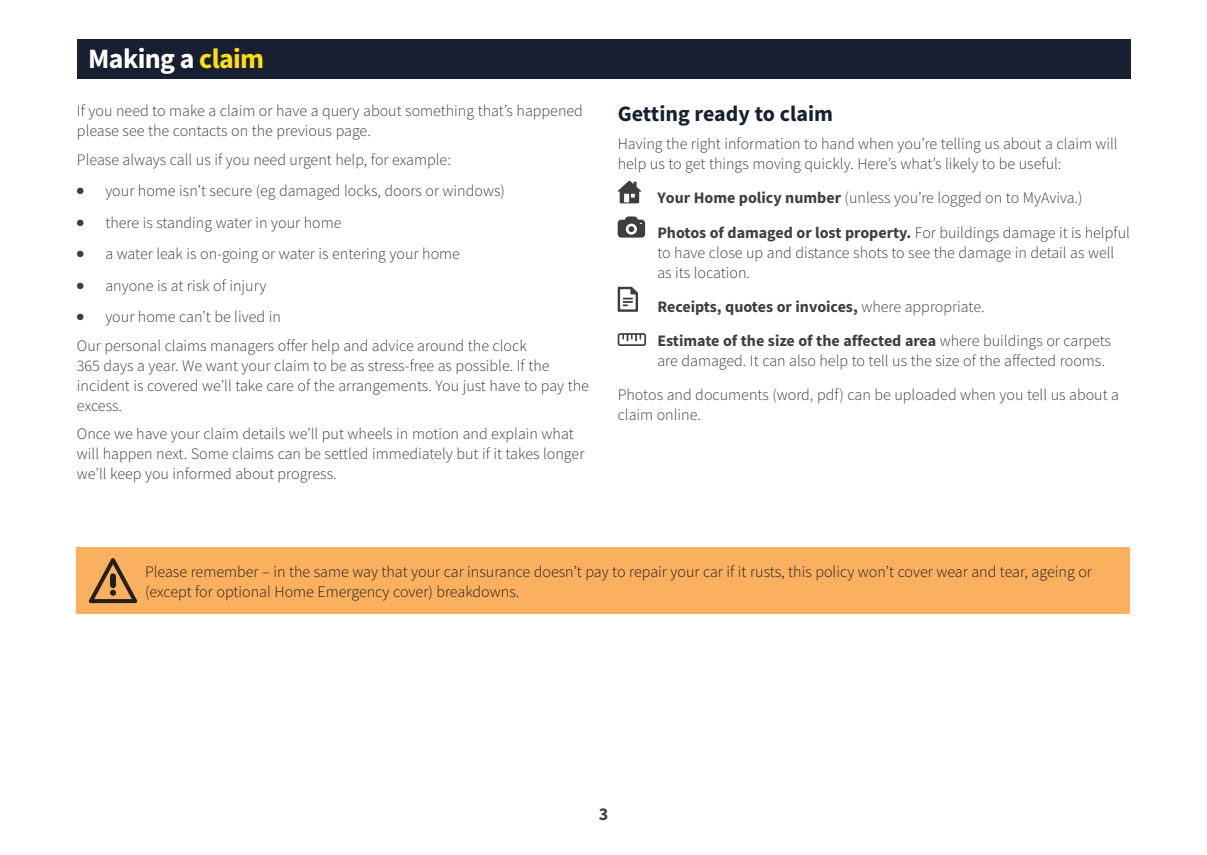
<style>
.page{position:relative;width:1207px;height:855px;background:#fff}
.page>*{position:absolute;margin:0;border:0;box-sizing:border-box;transform-origin:0 0}
.t1{font:700 28px "Source Sans Pro";letter-spacing:-.025em;color:#fff}
.t2{font:700 22px "Source Sans Pro";color:#181f30}
.t3{font:700 18px "Source Sans Pro";color:#3c3e40}
.t4{font:300 16px/20px "Source Sans Pro";color:#3c3e40}
.t5{font:300 16px/20px "Source Sans Pro";color:#231f20}
.t6{font:700 16px/34.2px "Source Sans Pro";color:#3c3e40}
.s1{color:#ffdd17}
.s2{font-weight:700}
.s3{font-weight:300}
</style>
<div class="page">
<svg style="left:617px;top:181px;width:24px;height:22px"></svg>
<svg style="left:617px;top:216px;width:28px;height:21px"></svg>
<svg style="left:617px;top:287px;width:21px;height:25px"></svg>
<svg style="left:617px;top:333px;width:29px;height:13px"></svg>
<div style="left:77px;top:547px;width:1052px;height:66px;background:#fab05f"></div>
<svg style="left:89px;top:558px;width:48px;height:45px"></svg>
<div style="left:77px;top:39px;width:1052px;height:40px;background:#181f30"></div>
<h1 class="t1" style="left:88px;top:40px;width:177px">Making a <span class="s1">claim</span></h1>
<p class="t4" style="left:77px;top:101px;width:507px">If you need to make a claim or have a query about something that’s happened please see the contacts on the previous page.</p>
<p class="t4" style="left:77px;top:149px;width:375px">Please always call us if you need urgent help, for example:</p>
<p class="t4" style="left:77px;top:181px;width:429px">● your home isn’t secure (eg damaged locks, doors or windows)</p>
<p class="t4" style="left:77px;top:212px;width:266px">● there is standing water in your home</p>
<p class="t4" style="left:77px;top:244px;width:384px">● a water leak is on-going or water is entering your home</p>
<p class="t4" style="left:77px;top:275px;width:191px">● anyone is at risk of injury</p>
<p class="t4" style="left:77px;top:303px;width:451px;line-height:28.6px">● your home can’t be lived in<br>Our personal claims managers offer help and advice around the clock</p>
<p class="t4" style="left:77px;top:355px;width:513px">365 days a year. We want your claim to be as stress-free as possible. If the incident is covered we’ll take care of the arrangements. You just have to pay the excess.</p>
<p class="t4" style="left:77px;top:424px;width:509px">Once we have your claim details we’ll put wheels in motion and explain what will happen next. Some claims can be settled immediately but if it takes longer we’ll keep you informed about progress.</p>
<h2 class="t2" style="left:617px;top:98px;width:217px">Getting ready to claim</h2>
<p class="t4" style="left:617px;top:134px;width:501px">Having the right information to hand when you’re telling us about a claim will help us to get things moving quickly. Here’s what’s likely to be useful:</p>
<p class="t4" style="left:657px;top:181px;width:474px;line-height:34.2px"><span class="s2">Your Home policy number</span> (unless you’re logged on to MyAviva.)<br><span class="s2">Photos of damaged or lost property.</span> For buildings damage it is helpful</p>
<p class="t4" style="left:657px;top:242px;width:458px">to have close up and distance shots to see the damage in detail as well as its location.</p>
<p class="t6" style="left:657px;top:289px;width:455px">Receipts, quotes or invoices, <span class="s3">where appropriate.<br></span>Estimate of the size of the affected area <span class="s3">where buildings or carpets</span></p>
<p class="t4" style="left:617px;top:343px;width:503px;line-height:34.2px;text-indent:40px">are damaged. It can also help to tell us the size of the affected rooms.<br>Photos and documents (word, pdf) can be uploaded when you tell us about a</p>
<p class="t4" style="left:617px;top:405px;width:85px">claim online.</p>
<p class="t5" style="left:145px;top:561px;width:948px">Please remember – in the same way that your car insurance doesn’t pay to repair your car if it rusts, this policy won’t cover wear and tear, ageing or (except for optional Home Emergency cover) breakdowns.</p>
<p class="t3" style="left:598px;top:801px;width:11px">3</p>
</div>
